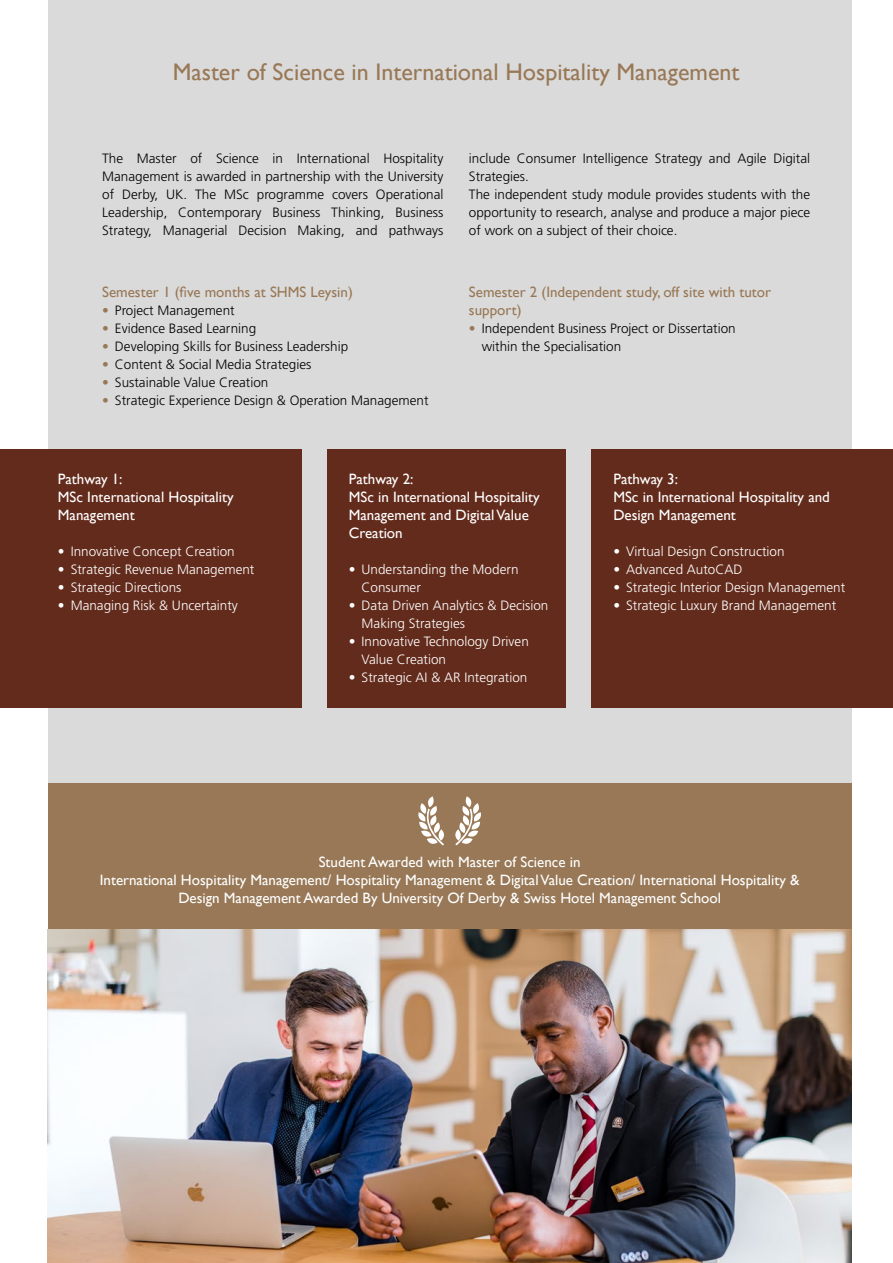
<style>
.page{position:relative;width:893px;height:1263px;background:#fff}
.page>*{position:absolute;margin:0;border:0;box-sizing:border-box;transform-origin:0 0}
.t1{font:24px "Gill Sans";color:#987856}
.t2{font:15px/18px "Gill Sans";color:#fff}
.t3{font:15px/18px "Gill Sans";color:#987856}
.t4{font:300 13.5px/18px "Frutiger LT Std";color:#000}
.t5{font:300 13.5px/18px "Frutiger LT Std";color:#fff}
.s1{color:#987856}
</style>
<div class="page">
<div style="left:48px;top:0;width:803px;height:954px;background:#dadada"></div>
<img style="left:48px;top:929px;width:803px;height:334px">
<div style="left:48px;top:783px;width:803px;height:146px;background:#987856"></div>
<svg style="left:418px;top:796px;width:26px;height:49px"></svg>
<svg style="left:455px;top:796px;width:26px;height:49px"></svg>
<div style="left:0;top:449px;width:302px;height:259px;background:#632b1c"></div>
<div style="left:327px;top:449px;width:239px;height:259px;background:#632b1c"></div>
<div style="left:591px;top:449px;width:302px;height:259px;background:#632b1c"></div>
<h1 class="t1" style="left:173px;top:58px;width:568px">Master of Science in International Hospitality Management</h1>
<p class="t4" style="left:102px;top:149px;width:343px;text-align:justify">The Master of Science in International Hospitality Management is awarded in partnership with the University of Derby, UK. The MSc programme covers Operational Leadership, Contemporary Business Thinking, Business Strategy, Managerial Decision Making, and pathways</p>
<p class="t4" style="left:469px;top:149px;width:343px">include Consumer Intelligence Strategy and Agile Digital Strategies.<br>The independent study module provides students with the opportunity to research, analyse and produce a major piece of work on a subject of their choice.</p>
<p class="t3" style="left:102px;top:283px;width:252px">Semester 1 (five months at SHMS Leysin)</p>
<p class="t4" style="left:102px;top:302px;width:134px"><span class="s1">•</span> Project Management</p>
<p class="t4" style="left:102px;top:320px;width:156px"><span class="s1">•</span> Evidence Based Learning</p>
<p class="t4" style="left:102px;top:338px;width:248px"><span class="s1">•</span> Developing Skills for Business Leadership</p>
<p class="t4" style="left:102px;top:356px;width:211px"><span class="s1">•</span> Content &amp; Social Media Strategies</p>
<p class="t4" style="left:102px;top:374px;width:168px"><span class="s1">•</span> Sustainable Value Creation</p>
<p class="t4" style="left:102px;top:392px;width:328px"><span class="s1">•</span> Strategic Experience Design &amp; Operation Management</p>
<p class="t3" style="left:469px;top:283px;width:304px">Semester 2 (Independent study, off site with tutor support)</p>
<p class="t4" style="left:482px;top:320px;width:256px;text-indent:-13px"><span class="s1">•</span> Independent Business Project or Dissertation within the Specialisation</p>
<p class="t2" style="left:58px;top:470px;width:177px">Pathway 1:<br>MSc International Hospitality<br>Management</p>
<p class="t5" style="left:58px;top:543px;width:178px">• Innovative Concept Creation</p>
<p class="t5" style="left:58px;top:561px;width:198px">• Strategic Revenue Management</p>
<p class="t5" style="left:58px;top:579px;width:125px">• Strategic Directions</p>
<p class="t5" style="left:58px;top:597px;width:182px">• Managing Risk &amp; Uncertainty</p>
<p class="t2" style="left:349px;top:470px;width:192px">Pathway 2:<br>MSc in International Hospitality<br>Management and Digital Value<br>Creation</p>
<p class="t5" style="left:362px;top:561px;width:159px;text-indent:-13px">• Understanding the Modern<br>Consumer</p>
<p class="t5" style="left:362px;top:597px;width:188px;text-indent:-13px">• Data Driven Analytics &amp; Decision<br>Making Strategies</p>
<p class="t5" style="left:362px;top:633px;width:169px;text-indent:-13px">• Innovative Technology Driven<br>Value Creation</p>
<p class="t5" style="left:349px;top:669px;width:180px">• Strategic AI &amp; AR Integration</p>
<p class="t2" style="left:613px;top:470px;width:218px">Pathway 3:<br>MSc in International Hospitality and<br>Design Management</p>
<p class="t5" style="left:613px;top:543px;width:173px">• Virtual Design Construction</p>
<p class="t5" style="left:613px;top:561px;width:131px">• Advanced AutoCAD</p>
<p class="t5" style="left:613px;top:579px;width:233px">• Strategic Interior Design Management</p>
<p class="t5" style="left:613px;top:597px;width:224px">• Strategic Luxury Brand Management</p>
<p class="t2" style="left:100px;top:853px;width:701px;text-align:center">Student Awarded with Master of Science in<br>International Hospitality Management/ Hospitality Management &amp; Digital Value Creation/ International Hospitality &amp;<br>Design Management Awarded By University Of Derby &amp; Swiss Hotel Management School</p>
</div>
